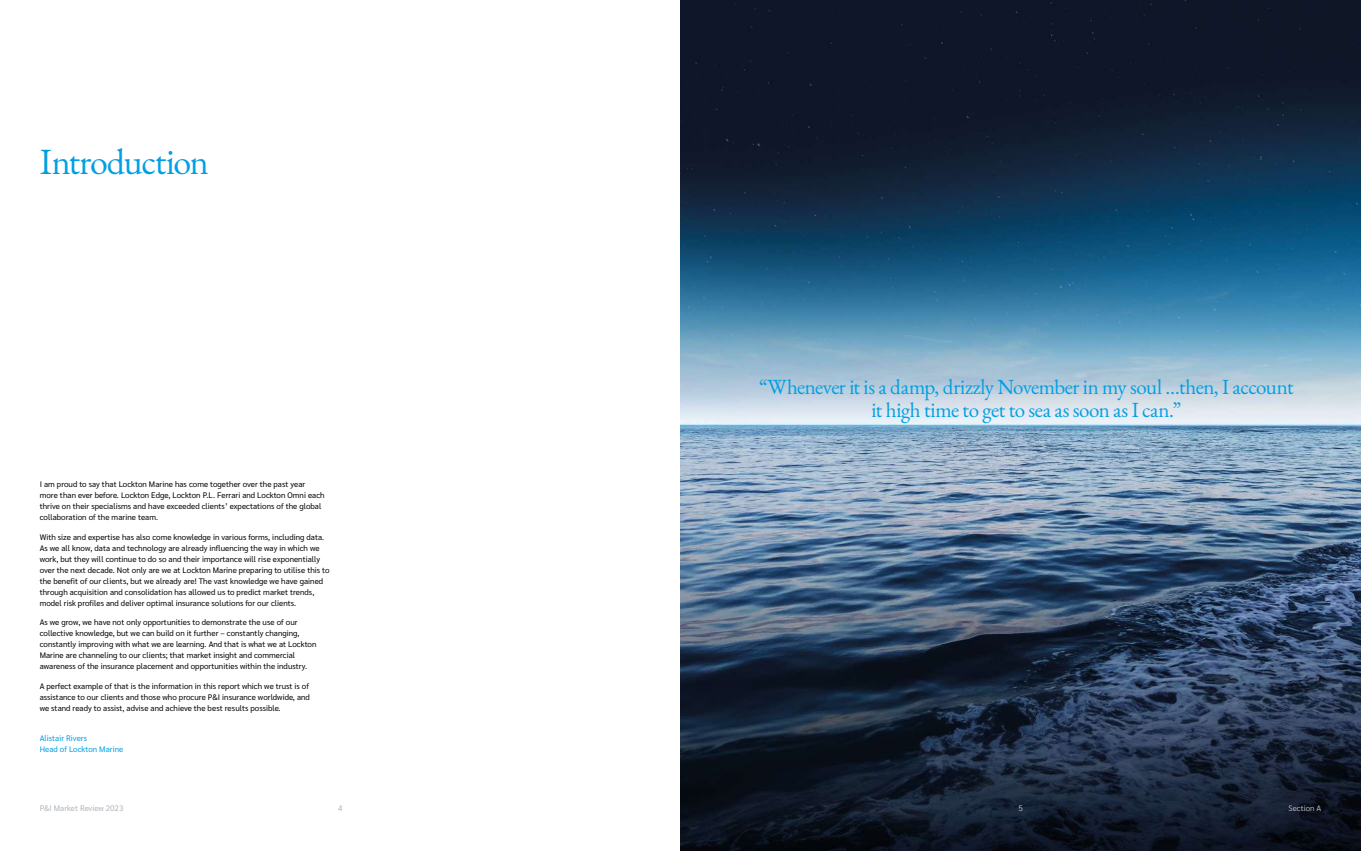
<style>
.page{position:relative;width:1361px;height:851px;background:#fff}
.page>*{position:absolute;margin:0;border:0;box-sizing:border-box;transform-origin:0 0}
.t1{font:36px "EB Garamond";letter-spacing:-.03em;color:#009fe3}
.t2{font:21px/23px "EB Garamond";letter-spacing:-.025em;color:#009fe3;text-align:center}
.t3{font:8px/11px "Sarabun";letter-spacing:.005em;color:#000}
.t4{font:8px/11px "Sarabun";letter-spacing:.005em;color:#009fe3}
.t5{font:8px "Sarabun";color:#afb6bd}
</style>
<div class="page">
<img style="left:680px;top:0;width:681px;height:850px">
<h1 class="t1" style="left:40px;top:138px;width:171px">Introduction</h1>
<p class="t3" style="left:40px;top:478px;width:286px">I am proud to say that Lockton Marine has come together over the past year more than ever before. Lockton Edge, Lockton P.L. Ferrari and Lockton Omni each thrive on their specialisms and have exceeded clients’ expectations of the global collaboration of the marine team.</p>
<p class="t3" style="left:40px;top:531px;width:291px">With size and expertise has also come knowledge in various forms, including data.<br>As we all know, data and technology are already influencing the way in which we work, but they will continue to do so and their importance will rise exponentially over the next decade. Not only are we at Lockton Marine preparing to utilise this to the benefit of our clients, but we already are! The vast knowledge we have gained through acquisition and consolidation has allowed us to predict market trends, model risk profiles and deliver optimal insurance solutions for our clients.</p>
<p class="t3" style="left:40px;top:616px;width:278px">As we grow, we have not only opportunities to demonstrate the use of our collective knowledge, but we can build on it further – constantly changing, constantly improving with what we are learning. And that is what we at Lockton Marine are channeling to our clients; that market insight and commercial awareness of the insurance placement and opportunities within the industry.</p>
<p class="t3" style="left:40px;top:680px;width:272px;text-align:justify">A perfect example of that is the information in this report which we trust is of assistance to our clients and those who procure P&amp;I insurance worldwide, and we stand ready to assist, advise and achieve the best results possible.</p>
<p class="t4" style="left:40px;top:732px;width:85px">Alistair Rivers<br>Head of Lockton Marine</p>
<h2 class="t2" style="left:759px;top:375px;width:536px">“Whenever it is a damp, drizzly November in my soul …then, I account it high time to get to sea as soon as I can.”</h2>
<p class="t5" style="left:40px;top:803px;width:85px">P&amp;I Market Review 2023</p>
<p class="t5" style="left:338px;top:803px;width:6px">4</p>
<p class="t5" style="left:1018px;top:803px;width:6px">5</p>
<p class="t5" style="left:1288px;top:803px;width:34px">Section A</p>
</div>
